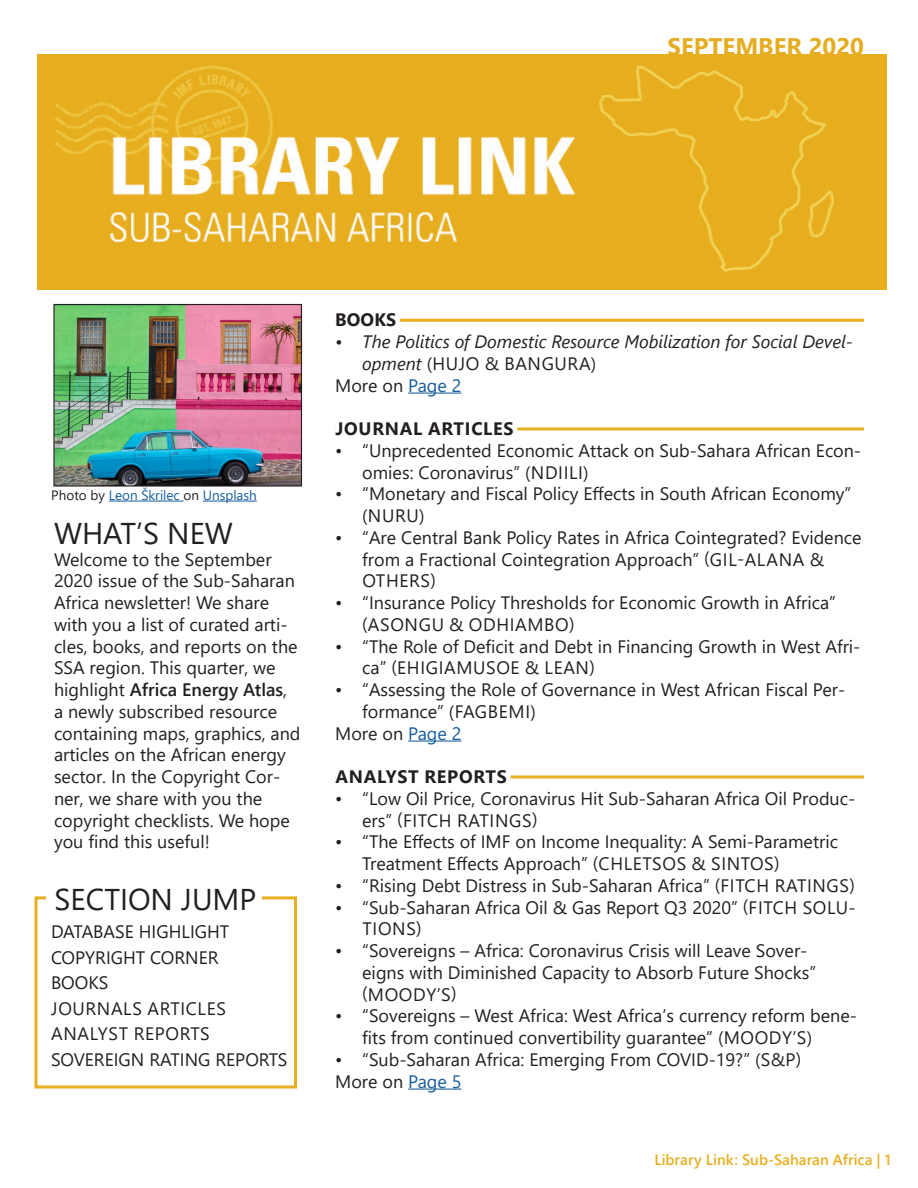
<style>
.page{position:relative;width:918px;height:1188px;background:#fff}
.page>*{position:absolute;margin:0;border:0;box-sizing:border-box;transform-origin:0 0}
.Large_Header{font:30px "Segoe UI";color:#231f20}
.Date{font:700 24px "Segoe UI";color:#e5ad22}
.t1{font:18px/21.8px "Segoe UI";color:#231f20}
.t2{font:italic 18px/21.8px "Segoe UI";color:#231f20}
.Section_header_with{font:700 18px "Segoe UI";letter-spacing:.04em;color:#231f20}
.t3{font:18px "Segoe UI";letter-spacing:.035em;color:#231f20}
.t4{font:600 15px "Segoe UI";color:#e7ae1f}
.t5{font:13.5px "Segoe UI";color:#175d9e}
.s1{color:#231f20}
.s2{font-weight:600}
.s3{font-style:normal}
.s4{color:#175d9e}
</style>
<div class="page">
<img style="left:38px;top:55px;width:849px;height:234px">
<img style="left:55px;top:306px;width:245px;height:179px">
<div style="left:53px;top:304px;width:249px;height:183px;border:1px solid #231f20"></div>
<div style="left:34px;top:896px;width:263px;height:193px;border:3px solid #e7ae1f"></div>
<hr style="left:335px;top:319px;width:529px;height:3px;background:#e7ae1f">
<div style="left:335px;top:317px;width:65px;height:9px;background:#fff"></div>
<hr style="left:408px;top:393px;width:53px;height:1px;background:#175d9e">
<hr style="left:335px;top:428px;width:529px;height:2px;background:#e7ae1f">
<div style="left:335px;top:426px;width:182px;height:9px;background:#fff"></div>
<hr style="left:408px;top:741px;width:53px;height:1px;background:#175d9e">
<hr style="left:335px;top:776px;width:529px;height:2px;background:#e7ae1f">
<div style="left:335px;top:774px;width:176px;height:9px;background:#fff"></div>
<hr style="left:408px;top:1089px;width:53px;height:1px;background:#175d9e">
<div style="left:46px;top:888px;width:216px;height:30px;background:#fff"></div>
<hr style="left:109px;top:501px;width:75px;height:1px;background:#175d9e">
<hr style="left:203px;top:501px;width:54px;height:1px;background:#175d9e">
<p class="Date" style="left:668px;top:23px;width:198px">SEPTEMBER 2020</p>
<p class="t5" style="left:51px;top:482px;width:207px"><span class="s1">Photo by</span> Leon Škrilec <span class="s1">on</span> Unsplash</p>
<p class="Large_Header" style="left:54px;top:505px;width:180px">WHAT’S NEW</p>
<p class="t1" style="left:54px;top:547px;width:248px">Welcome to the September<br>2020 issue of the Sub-Saharan<br>Africa newsletter! We share with you a list of curated arti&shy;cles, books, and reports on the<br>SSA region. This quarter, we highlight <span class="s2">Africa Energy Atlas</span>, a newly subscribed resource containing maps, graphics, and articles on the African energy sector. In the Copyright Cor&shy;ner, we share with you the copyright checklists. We hope you find this useful!</p>
<p class="Large_Header" style="left:55px;top:871px;width:203px">SECTION JUMP</p>
<p class="t1" style="left:51px;top:919px;width:180px">DATABASE HIGHLIGHT</p>
<p class="t1" style="left:51px;top:945px;width:169px">COPYRIGHT CORNER</p>
<p class="t1" style="left:51px;top:970px;width:59px">BOOKS</p>
<p class="t3" style="left:51px;top:991px;width:176px">JOURNALS ARTICLES</p>
<p class="t3" style="left:51px;top:1017px;width:160px">ANALYST REPORTS</p>
<p class="t1" style="left:51px;top:1047px;width:238px">SOVEREIGN RATING REPORTS</p>
<p class="Section_header_with" style="left:335px;top:303px;width:62px">BOOKS</p>
<p class="t2" style="left:362px;top:328px;width:492px;text-indent:-27px">• The Politics of Domestic Resource Mobilization for Social Devel&shy;opment <span class="s3">(HUJO &amp; BANGURA)</span></p>
<p class="t1" style="left:335px;top:373px;width:128px">More on <span class="s4">Page 2</span></p>
<p class="Section_header_with" style="left:336px;top:412px;width:180px">JOURNAL ARTICLES</p>
<p class="t1" style="left:362px;top:438px;width:500px;text-indent:-27px">• “Unprecedented Economic Attack on Sub-Sahara African Econ&shy;omies: Coronavirus” (NDIILI)</p>
<p class="t1" style="left:362px;top:481px;width:491px;text-indent:-27px">• “Monetary and Fiscal Policy Effects in South African Economy” (NURU)</p>
<p class="t1" style="left:362px;top:525px;width:501px;text-indent:-27px">• “Are Central Bank Policy Rates in Africa Cointegrated? Evidence from a Fractional Cointegration Approach” (GIL-ALANA &amp;<br>OTHERS)</p>
<p class="t1" style="left:362px;top:590px;width:475px;text-indent:-27px">• “Insurance Policy Thresholds for Economic Growth in Africa” (ASONGU &amp; ODHIAMBO)</p>
<p class="t1" style="left:362px;top:634px;width:500px;text-indent:-27px">• “The Role of Deficit and Debt in Financing Growth in West Afri&shy;ca” (EHIGIAMUSOE &amp; LEAN)</p>
<p class="t1" style="left:362px;top:677px;width:484px;text-indent:-27px">• “Assessing the Role of Governance in West African Fiscal Per&shy;formance” (FAGBEMI)</p>
<p class="t1" style="left:335px;top:721px;width:128px">More on <span class="s4">Page 2</span></p>
<p class="Section_header_with" style="left:336px;top:760px;width:173px">ANALYST REPORTS</p>
<p class="t1" style="left:362px;top:786px;width:495px;text-indent:-27px">• “Low Oil Price, Coronavirus Hit Sub-Saharan Africa Oil Produc&shy;ers” (FITCH RATINGS)</p>
<p class="t1" style="left:362px;top:829px;width:477px;text-indent:-27px">• “The Effects of IMF on Income Inequality: A Semi-Parametric<br>Treatment Effects Approach” (CHLETSOS &amp; SINTOS)</p>
<p class="t1" style="left:335px;top:873px;width:521px">• “Rising Debt Distress in Sub-Saharan Africa” (FITCH RATINGS)</p>
<p class="t1" style="left:363px;top:895px;width:495px;text-indent:-27px">• “Sub-Saharan Africa Oil &amp; Gas Report Q3 2020” (FITCH SOLU-<br>TIONS)</p>
<p class="t1" style="left:362px;top:938px;width:455px;text-indent:-27px">• “Sovereigns – Africa: Coronavirus Crisis will Leave Sover&shy;eigns with Diminished Capacity to Absorb Future Shocks” (MOODY’S)</p>
<p class="t1" style="left:362px;top:1003px;width:496px;text-indent:-27px">• “Sovereigns – West Africa: West Africa’s currency reform bene&shy;fits from continued convertibility guarantee” (MOODY’S)</p>
<p class="t1" style="left:335px;top:1047px;width:468px">• “Sub-Saharan Africa: Emerging From COVID-19?” (S&amp;P)</p>
<p class="t1" style="left:335px;top:1069px;width:128px">More on <span class="s4">Page 5</span></p>
<p class="t4" style="left:654px;top:1146px;width:238px">Library Link: Sub-Saharan Africa | 1</p>
</div>
